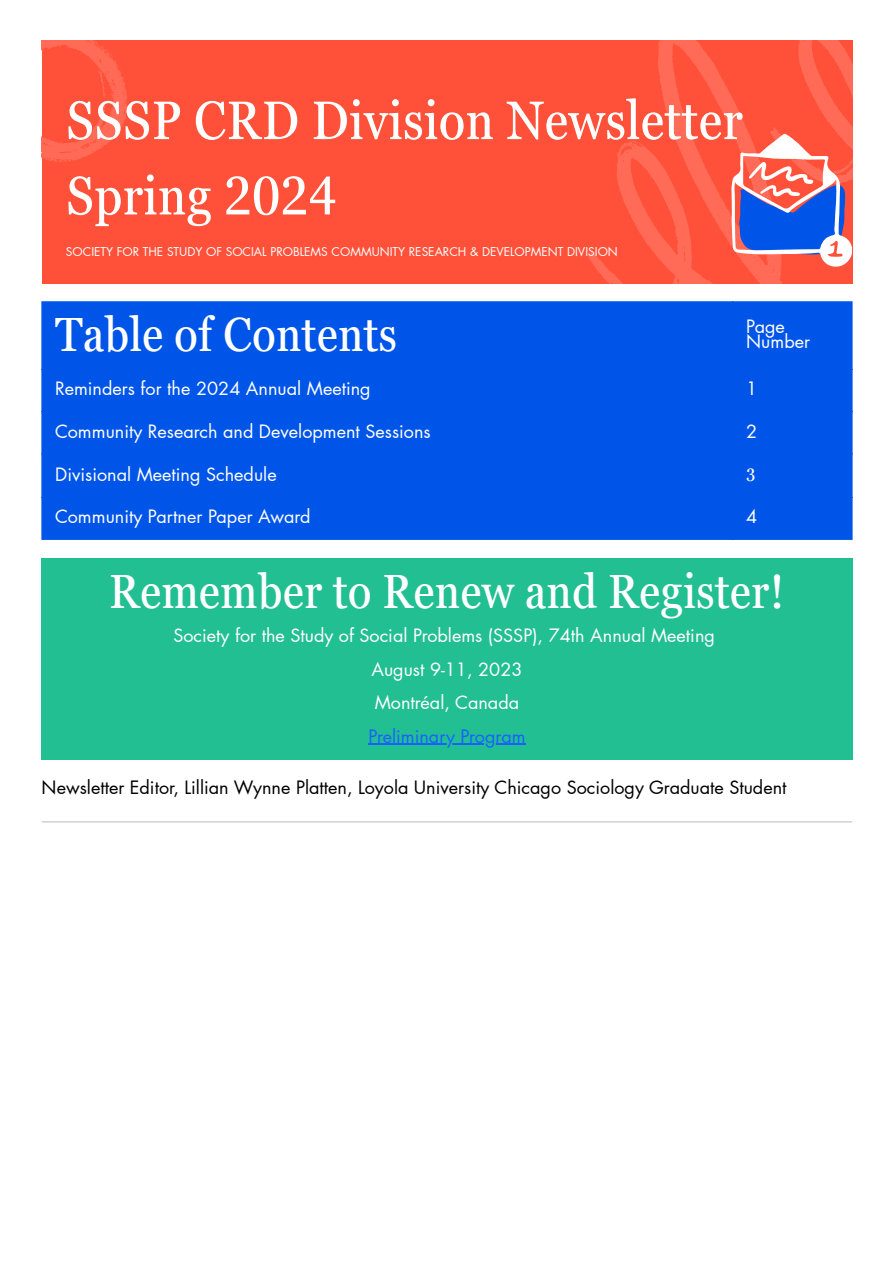
<style>
.page{position:relative;width:894px;height:1263px;background:#fff}
.page>*{position:absolute;margin:0;border:0;box-sizing:border-box;transform-origin:0 0}
.t1{font:condensed 54px "Georgia Pro";color:#fff}
.t2{font:condensed 48px "Georgia Pro";color:#fff}
.t3{font:18px/14.7px "Futura LT Pro";color:#fff}
.t4{font:18px "Futura LT Pro";color:#000}
.t5{font:18px "Futura LT Pro";color:#1a62ff}
.t6{font:condensed 18px "Georgia Pro";color:#fff}
.t7{font:11.85px "Futura LT Pro";color:#fff}
</style>
<div class="page">
<div style="left:42px;top:40px;width:810px;height:244px;background:#ff5139"></div>
<svg style="left:588px;top:40px;width:193px;height:244px"></svg>
<svg style="left:731px;top:40px;width:121px;height:228px"></svg>
<svg style="left:42px;top:40px;width:85px;height:122px"></svg>
<div style="left:42px;top:302px;width:810px;height:238px;background:#0055e9"></div>
<div style="left:42px;top:558px;width:810px;height:201px;background:#22bf93"></div>
<hr style="left:368px;top:744px;width:157px;height:1px;background:#1a62ff">
<hr style="left:42px;top:821px;width:809px;height:1px;background:#bfc3c8">
<p class="t1" style="left:66px;top:90px;width:678px">SSSP CRD Division Newsletter</p>
<p class="t1" style="left:66px;top:165px;width:272px">Spring 2024</p>
<p class="t7" style="left:66px;top:246px;width:553px">SOCIETY FOR THE STUDY OF SOCIAL PROBLEMS COMMUNITY RESEARCH &amp; DEVELOPMENT DIVISION</p>
<p class="t2" style="left:55px;top:307px;width:343px">Table of Contents</p>
<p class="t3" style="left:746px;top:320px;width:65px">Page<br>Number</p>
<p class="t3" style="left:55px;top:382px;width:317px">Reminders for the 2024 Annual Meeting</p>
<p class="t3" style="left:746px;top:382px;width:13px">1</p>
<p class="t3" style="left:55px;top:424px;width:377px">Community Research and Development Sessions</p>
<p class="t3" style="left:746px;top:424px;width:13px">2</p>
<p class="t3" style="left:55px;top:468px;width:223px">Divisional Meeting Schedule</p>
<p class="t6" style="left:746px;top:464px;width:11px">3</p>
<p class="t3" style="left:55px;top:510px;width:257px">Community Partner Paper Award</p>
<p class="t3" style="left:746px;top:510px;width:13px">4</p>
<h1 class="t2" style="left:109px;top:564px;width:677px">Remember to Renew and Register!</h1>
<p class="t3" style="left:173px;top:629px;width:543px">Society for the Study of Social Problems (SSSP), 74th Annual Meeting</p>
<p class="t3" style="left:371px;top:663px;width:152px">August 9-11, 2023</p>
<p class="t3" style="left:375px;top:696px;width:146px">Montréal, Canada</p>
<p class="t5" style="left:368px;top:728px;width:159px">Preliminary Program</p>
<p class="t4" style="left:42px;top:779px;width:746px">Newsletter Editor, Lillian Wynne Platten, Loyola University Chicago Sociology Graduate Student</p>
</div>
